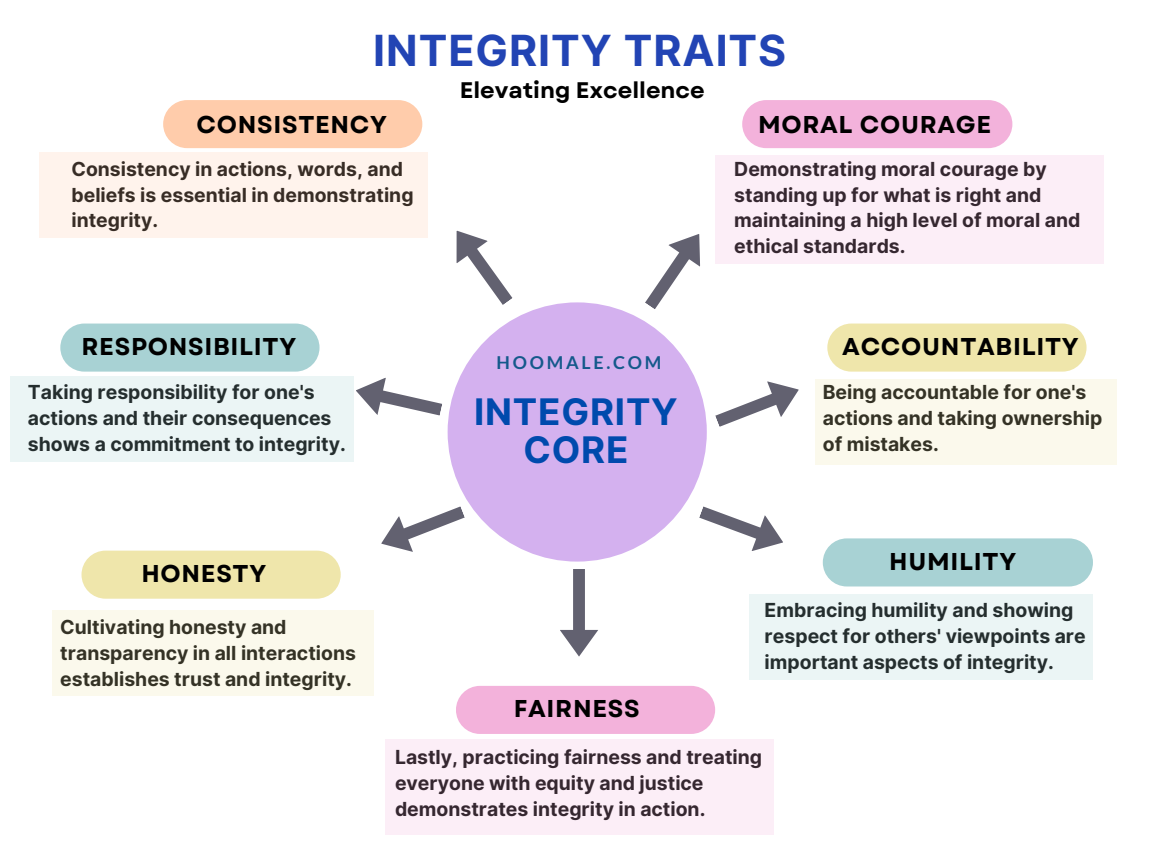
<style>
.page{position:relative;width:1152px;height:864px;background:#fff}
.page>*{position:absolute;margin:0;border:0;box-sizing:border-box;transform-origin:0 0}
.t1{font:700 42.9px "Inter";letter-spacing:.02em;color:#2244b4}
.t2{font:700 36.6px/37.5px "Inter";letter-spacing:.02em;color:#004aad;text-align:center}
.t3{font:700 24.3px "Garet";letter-spacing:.03em;color:#000}
.t4{font:700 22.5px "Garet";color:#000}
.t5{font:700 19.35px/25.8px "Inter";color:#000}
.t6{font:700 17.85px "Lato";letter-spacing:.155em;color:#14598b}
</style>
<div class="page">
<div style="left:448px;top:302px;width:259px;height:260px;background:#d4b1ef;border-radius:50%"></div>
<svg style="left:457px;top:231px;width:56px;height:74px"></svg>
<svg style="left:356px;top:377px;width:86px;height:39px"></svg>
<svg style="left:381px;top:506px;width:84px;height:46px"></svg>
<svg style="left:560px;top:569px;width:38px;height:88px"></svg>
<svg style="left:699px;top:506px;width:84px;height:45px"></svg>
<svg style="left:715px;top:381px;width:84px;height:46px"></svg>
<svg style="left:645px;top:234px;width:55px;height:75px"></svg>
<div style="left:163px;top:100px;width:259px;height:48px;background:#ffccab;border-radius:24px"></div>
<div style="left:60px;top:324px;width:260px;height:48px;background:#a8d2d4;border-radius:24px"></div>
<div style="left:82px;top:551px;width:259px;height:48px;background:#efe6ab;border-radius:24px"></div>
<div style="left:823px;top:538px;width:270px;height:48px;background:#a8d2d4;border-radius:24px"></div>
<div style="left:827px;top:324px;width:260px;height:48px;background:#efe6ab;border-radius:24px"></div>
<div style="left:742px;top:100px;width:270px;height:48px;background:#f3b2db;border-radius:24px"></div>
<div style="left:456px;top:686px;width:259px;height:48px;background:#f3b2db;border-radius:24px"></div>
<div style="left:39px;top:152px;width:389px;height:86px;background:#fff3ec"></div>
<div style="left:715px;top:155px;width:389px;height:109px;background:#fceef7"></div>
<div style="left:11px;top:376px;width:343px;height:86px;background:#ebf5f5"></div>
<div style="left:749px;top:594px;width:344px;height:86px;background:#ebf5f5"></div>
<div style="left:815px;top:379px;width:302px;height:86px;background:#fbf9ec"></div>
<div style="left:52px;top:610px;width:322px;height:86px;background:#fbf9ec"></div>
<div style="left:385px;top:740px;width:388px;height:95px;background:#fceef7"></div>
<p class="t1" style="left:373px;top:25px;width:415px">INTEGRITY TRAITS</p>
<p class="t3" style="left:196px;top:107px;width:192px">CONSISTENCY</p>
<p class="t5" style="left:72px;top:156px;width:344px">Consistency in actions, words, and beliefs is essential in demonstrating integrity.</p>
<p class="t3" style="left:82px;top:329px;width:216px">RESPONSIBILITY</p>
<p class="t5" style="left:28px;top:379px;width:319px">Taking responsibility for one's actions and their consequences shows a commitment to integrity.</p>
<p class="t3" style="left:141px;top:556px;width:126px">HONESTY</p>
<p class="t5" style="left:60px;top:614px;width:297px">Cultivating honesty and transparency in all interactions establishes trust and integrity.</p>
<p class="t4" style="left:460px;top:74px;width:247px">Elevating Excellence</p>
<p class="t3" style="left:758px;top:107px;width:235px">MORAL COURAGE</p>
<p class="t5" style="left:734px;top:156px;width:348px">Demonstrating moral courage by standing up for what is right and maintaining a high level of moral and ethical standards.</p>
<p class="t6" style="left:497px;top:351px;width:166px">HOOMALE.COM</p>
<p class="t2" style="left:474px;top:393px;width:205px">INTEGRITY<br>CORE</p>
<p class="t3" style="left:842px;top:329px;width:238px">ACCOUNTABILITY</p>
<p class="t5" style="left:823px;top:379px;width:281px">Being accountable for one's actions and taking ownership of mistakes.</p>
<p class="t3" style="left:514px;top:691px;width:128px">FAIRNESS</p>
<p class="t3" style="left:889px;top:544px;width:128px">HUMILITY</p>
<p class="t5" style="left:765px;top:597px;width:323px">Embracing humility and showing respect for others' viewpoints are important aspects of integrity.</p>
<p class="t5" style="left:395px;top:744px;width:369px">Lastly, practicing fairness and treating everyone with equity and justice demonstrates integrity in action.</p>
</div>
